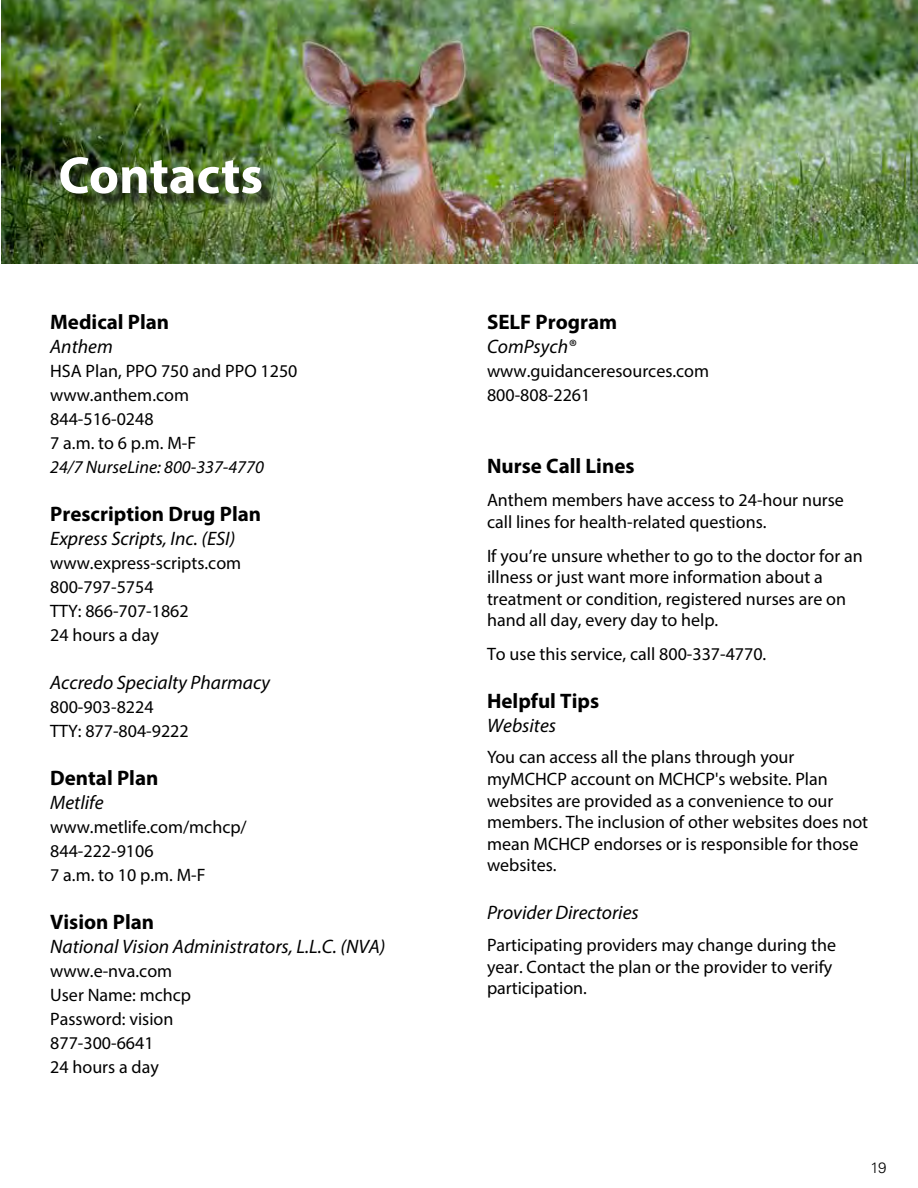
<style>
.page{position:relative;width:918px;height:1188px;background:#fff}
.page>*{position:absolute;margin:0;border:0;box-sizing:border-box;transform-origin:0 0}
.t1{font:700 52.5px "Myriad Pro";color:#fff}
.t2{font:700 21px "Myriad Pro";color:#000}
.t3{font:italic 19.5px "Myriad Pro";color:#000}
.t4{font:18px/24px "Myriad Pro";color:#000}
.t5{font:italic 18px "Myriad Pro";color:#000}
.t6{font:300 15px "Univers LT Std";color:#000}
</style>
<div class="page">
<img style="left:1px;top:0;width:917px;height:264px">
<div style="left:63px;top:159px;width:215px;height:51px;background:#000;opacity:.85"></div>
<h1 class="t1" style="left:59px;top:141px;width:206px">Contacts</h1>
<p class="t2" style="left:50px;top:308px;width:121px">Medical Plan</p>
<p class="t3" style="left:50px;top:334px;width:64px">Anthem</p>
<p class="t4" style="left:50px;top:358px;width:249px">HSA Plan, PPO 750 and PPO 1250 www.anthem.com<br>844-516-0248<br>7 a.m. to 6 p.m. M-F</p>
<p class="t5" style="left:50px;top:456px;width:215px">24/7 NurseLine: 800-337-4770</p>
<p class="t2" style="left:50px;top:500px;width:213px">Prescription Drug Plan</p>
<p class="t3" style="left:50px;top:526px;width:187px">Express Scripts, Inc. (ESI)</p>
<p class="t4" style="left:50px;top:550px;width:193px">www.express-scripts.com<br>800-797-5754<br>TTY: 866-707-1862<br>24 hours a day</p>
<p class="t3" style="left:50px;top:670px;width:221px">Accredo Specialty Pharmacy</p>
<p class="t4" style="left:50px;top:694px;width:140px">800-903-8224<br>TTY: 877-804-9222</p>
<p class="t2" style="left:50px;top:764px;width:110px">Dental Plan</p>
<p class="t3" style="left:50px;top:790px;width:55px">Metlife</p>
<p class="t4" style="left:50px;top:814px;width:198px">www.metlife.com/mchcp/<br>844-222-9106<br>7 a.m. to 10 p.m. M-F</p>
<p class="t2" style="left:50px;top:908px;width:106px">Vision Plan</p>
<p class="t3" style="left:50px;top:934px;width:337px">National Vision Administrators, L.L.C. (NVA)</p>
<p class="t4" style="left:50px;top:958px;width:142px">www.e-nva.com<br>User Name: mchcp<br>Password: vision<br>877-300-6641<br>24 hours a day</p>
<p class="t2" style="left:487px;top:308px;width:132px">SELF Program</p>
<p class="t3" style="left:487px;top:334px;width:90px">ComPsych®</p>
<p class="t4" style="left:487px;top:358px;width:224px">www.guidanceresources.com<br>800-808-2261</p>
<p class="t2" style="left:487px;top:452px;width:149px">Nurse Call Lines</p>
<p class="t4" style="left:487px;top:489px;width:358px;line-height:21.6px">Anthem members have access to 24-hour nurse call lines for health-related questions.</p>
<p class="t4" style="left:487px;top:544px;width:377px;line-height:21.6px">If you’re unsure whether to go to the doctor for an illness or just want more information about a treatment or condition, registered nurses are on hand all day, every day to help.</p>
<p class="t4" style="left:487px;top:642px;width:281px">To use this service, call 800-337-4770.</p>
<p class="t2" style="left:487px;top:687px;width:114px">Helpful Tips</p>
<p class="t3" style="left:487px;top:713px;width:71px">Websites</p>
<p class="t4" style="left:487px;top:746px;width:383px;line-height:21.6px">You can access all the plans through your myMCHCP account on MCHCP's website. Plan websites are provided as a convenience to our members. The inclusion of other websites does not mean MCHCP endorses or is responsible for those websites.</p>
<p class="t3" style="left:487px;top:901px;width:153px">Provider Directories</p>
<p class="t4" style="left:487px;top:934px;width:351px;line-height:21.6px">Participating providers may change during the year. Contact the plan or the provider to verify participation.</p>
<p class="t6" style="left:871px;top:1158px;width:17px">19</p>
</div>
